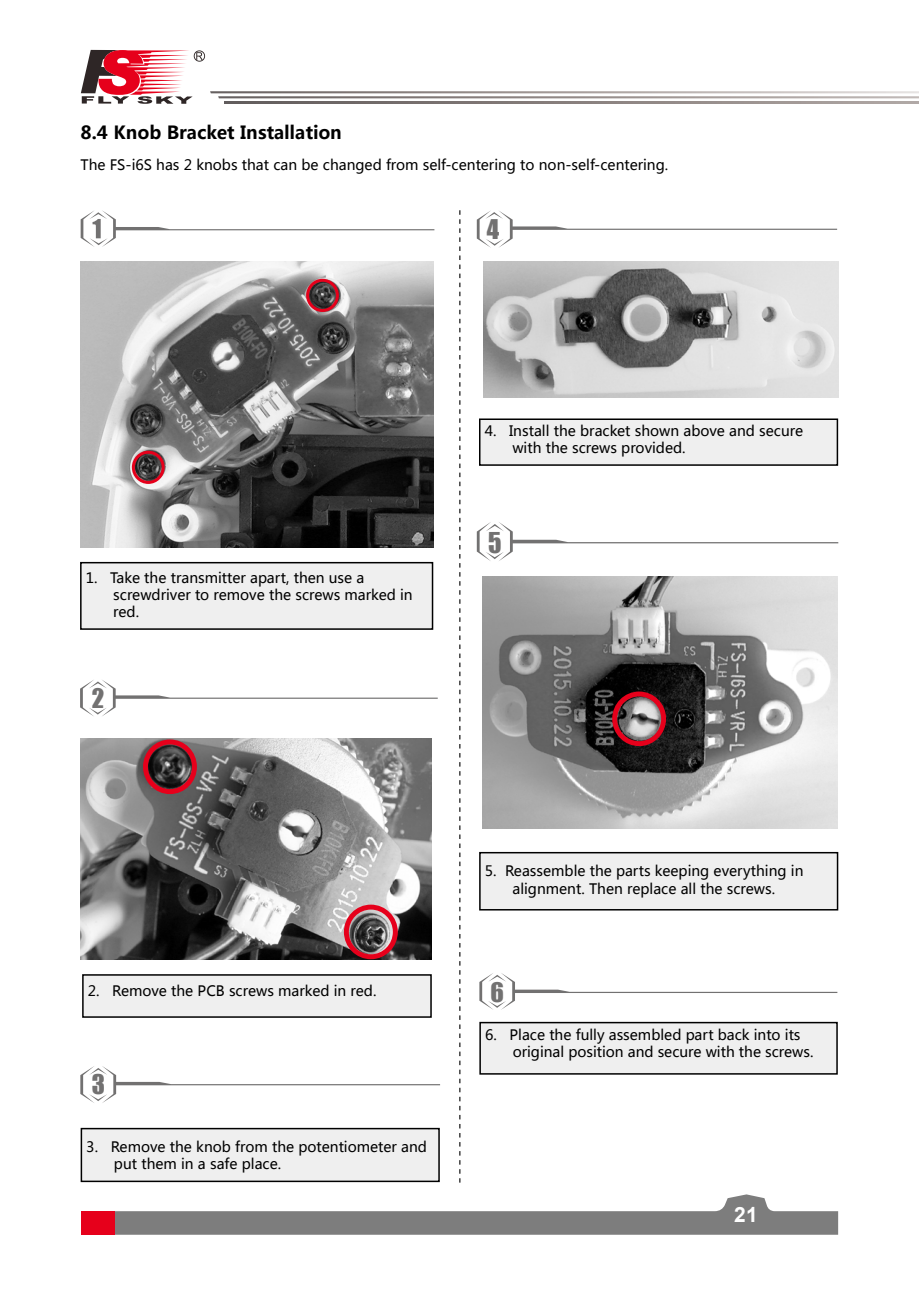
<style>
.page{position:relative;width:919px;height:1289px;background:#fff}
.page>*{position:absolute;margin:0;border:0;box-sizing:border-box;transform-origin:0 0}
.t1{font:26.4px "Impact";color:#727171;scale:.95 1}
.t2{font:24.9px "Impact";color:#727171}
.t3{font:24.75px "Impact";color:#727171}
.t4{font:700 21px "Arial";color:#fff}
._02-Title_2{font:700 18px "Microsoft Ya Hei";color:#000}
._09-Steps{font:14.25px/17.1px "Microsoft Ya Hei";color:#000}
</style>
<div class="page">
<img style="left:225px;top:101px;width:693px;height:2px">
<img style="left:218px;top:96px;width:700px;height:2px">
<img style="left:210px;top:91px;width:708px;height:2px">
<svg style="left:114px;top:1194px;width:724px;height:40px"></svg>
<div style="left:81px;top:1211px;width:33px;height:23px;background:#e6001b"></div>
<svg style="left:81px;top:50px;width:124px;height:54px"></svg>
<div style="left:80px;top:562px;width:353px;height:68px;background:#efefef;border:2px solid #000"></div>
<svg style="left:80px;top:680px;width:357px;height:36px"></svg>
<svg style="left:459px;top:210px;width:1px;height:972px"></svg>
<div style="left:82px;top:974px;width:350px;height:43px;background:#efefef;border:2px solid #000"></div>
<svg style="left:80px;top:1066px;width:360px;height:37px"></svg>
<div style="left:81px;top:1127px;width:359px;height:55px;background:#efefef;border:2px solid #000"></div>
<div style="left:479px;top:418px;width:359px;height:48px;background:#efefef;border:2px solid #000"></div>
<svg style="left:477px;top:522px;width:361px;height:39px"></svg>
<div style="left:479px;top:852px;width:359px;height:58px;background:#efefef;border:2px solid #000"></div>
<img style="left:80px;top:261px;width:353px;height:286px">
<div style="left:306px;top:279px;width:33px;height:33px;border:3px solid #e6001b;border-radius:50%"></div>
<div style="left:132px;top:451px;width:33px;height:33px;border:3px solid #e6001b;border-radius:50%"></div>
<img style="left:81px;top:738px;width:351px;height:221px">
<div style="left:143px;top:739px;width:54px;height:55px;border:5px solid #e6001b;border-radius:50%"></div>
<div style="left:344px;top:904px;width:54px;height:55px;border:5px solid #e6001b;border-radius:50%"></div>
<img style="left:484px;top:261px;width:354px;height:136px">
<div style="left:479px;top:1021px;width:358px;height:53px;background:#efefef;border:2px solid #000"></div>
<svg style="left:479px;top:973px;width:358px;height:37px"></svg>
<svg style="left:477px;top:210px;width:360px;height:38px"></svg>
<svg style="left:81px;top:210px;width:353px;height:37px"></svg>
<img style="left:482px;top:576px;width:355px;height:252px">
<div style="left:612px;top:691px;width:54px;height:55px;border:5px solid #e6001b;border-radius:50%"></div>
<p class="_02-Title_2" style="left:81px;top:120px;width:263px">8.4 Knob Bracket Installation</p>
<p class="_09-Steps" style="left:81px;top:156px;width:589px">The FS-i6S has 2 knobs that can be changed from self-centering to non-self-centering.</p>
<h2 class="t2" style="left:487px;top:210px;width:14px">4</h2>
<p class="_09-Steps" style="left:512px;top:422px;width:292px;text-indent:-28px">4. Install the bracket shown above and secure with the screws provided.</p>
<p class="_09-Steps" style="left:113px;top:568px;width:301px;text-indent:-28px">1. Take the transmitter apart, then use a screwdriver to remove the screws marked in red.</p>
<h3 class="t3" style="left:92px;top:679px;width:14px">2</h3>
<h1 class="t1" style="left:488px;top:522px;width:16px">5</h1>
<p class="_09-Steps" style="left:88px;top:981px;width:290px">2. Remove the PCB screws marked in red.</p>
<h2 class="t2" style="left:92px;top:1065px;width:15px">3</h2>
<p class="_09-Steps" style="left:114px;top:1137px;width:314px;text-indent:-28px">3. Remove the knob from the potentiometer and put them in a safe place.</p>
<p class="_09-Steps" style="left:485px;top:862px;width:320px;text-align:center">5. Reassemble the parts keeping everything in alignment. Then replace all the screws.</p>
<h3 class="t3" style="left:490px;top:972px;width:15px">6</h3>
<p class="_09-Steps" style="left:512px;top:1025px;width:302px;text-indent:-28px">6. Place the fully assembled part back into its original position and secure with the screws.</p>
<h3 class="t4" style="left:734px;top:1199px;width:25px">21</h3>
</div>
